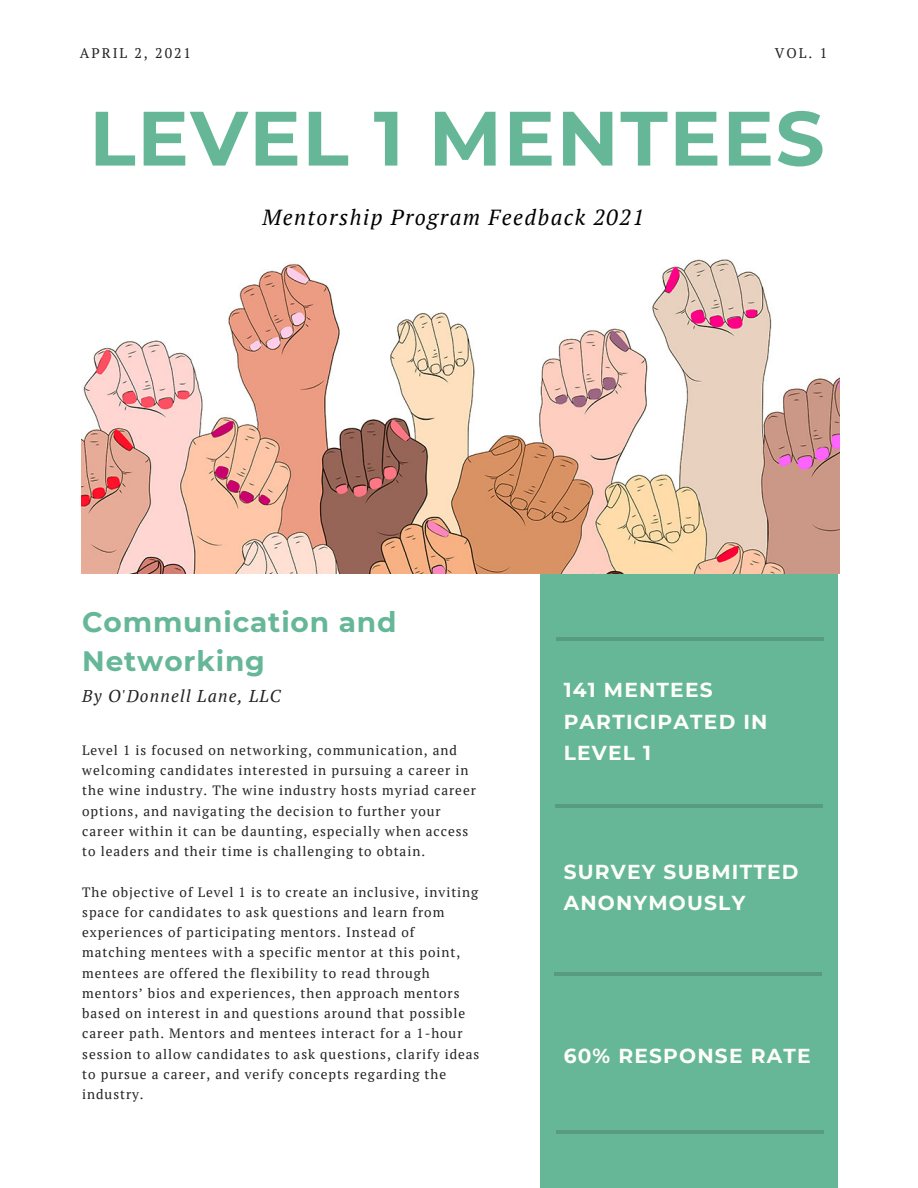
<style>
.page{position:relative;width:918px;height:1188px;background:#fff}
.page>*{position:absolute;margin:0;border:0;box-sizing:border-box;transform-origin:0 0}
.t1{font:700 76.95px "Montserrat";letter-spacing:.02em;color:#66b798}
.t2{font:700 28.05px/39.2px "Montserrat";letter-spacing:.03em;color:#66b798}
.t3{font:italic 21.75px "PT Serif";letter-spacing:.07em;color:#000}
.t4{font:700 20.1px/31.5px "Montserrat";letter-spacing:.06em;color:#fffff9}
.t5{font:italic 17.1px "PT Serif";letter-spacing:.07em;color:#222}
.t6{font:13.95px "PT Serif";letter-spacing:.14em;color:#222}
.t7{font:13.5px/20.2px "PT Serif";letter-spacing:.07em;color:#222}
</style>
<div class="page">
<div style="left:541px;top:547px;width:297px;height:641px;background:#66b798"></div>
<hr style="left:555px;top:805px;width:268px;height:3px;background:#000">
<hr style="left:554px;top:973px;width:268px;height:3px;background:#000">
<hr style="left:556px;top:1130px;width:268px;height:3px;background:#000">
<hr style="left:556px;top:638px;width:268px;height:3px;background:#000">
<img style="left:81px;top:259px;width:759px;height:314px">
<p class="t6" style="left:80px;top:43px;width:112px">APRIL 2, 2021</p>
<p class="t6" style="left:775px;top:43px;width:54px">VOL. 1</p>
<h1 class="t1" style="left:89px;top:91px;width:737px">LEVEL 1 MENTEES</h1>
<h3 class="t3" style="left:263px;top:202px;width:383px">Mentorship Program Feedback 2021</h3>
<h2 class="t2" style="left:82px;top:602px;width:316px">Communication and<br>Networking</h2>
<p class="t5" style="left:82px;top:684px;width:200px">By O'Donnell Lane, LLC</p>
<p class="t7" style="left:82px;top:740px;width:395px">Level 1 is focused on networking, communication, and welcoming candidates interested in pursuing a career in the wine industry. The wine industry hosts myriad career options, and navigating the decision to further your career within it can be daunting, especially when access to leaders and their time is challenging to obtain.</p>
<p class="t7" style="left:82px;top:881px;width:399px">The objective of Level 1 is to create an inclusive, inviting space for candidates to ask questions and learn from experiences of participating mentors. Instead of matching mentees with a specific mentor at this point, mentees are offered the flexibility to read through mentors’ bios and experiences, then approach mentors based on interest in and questions around that possible career path. Mentors and mentees interact for a 1-hour session to allow candidates to ask questions, clarify ideas to pursue a career, and verify concepts regarding the industry.</p>
<h3 class="t4" style="left:564px;top:674px;width:205px">141 MENTEES<br>PARTICIPATED IN<br>LEVEL 1</h3>
<h3 class="t4" style="left:564px;top:856px;width:236px">SURVEY SUBMITTED<br>ANONYMOUSLY</h3>
<h3 class="t4" style="left:564px;top:1040px;width:248px">60% RESPONSE RATE</h3>
</div>
